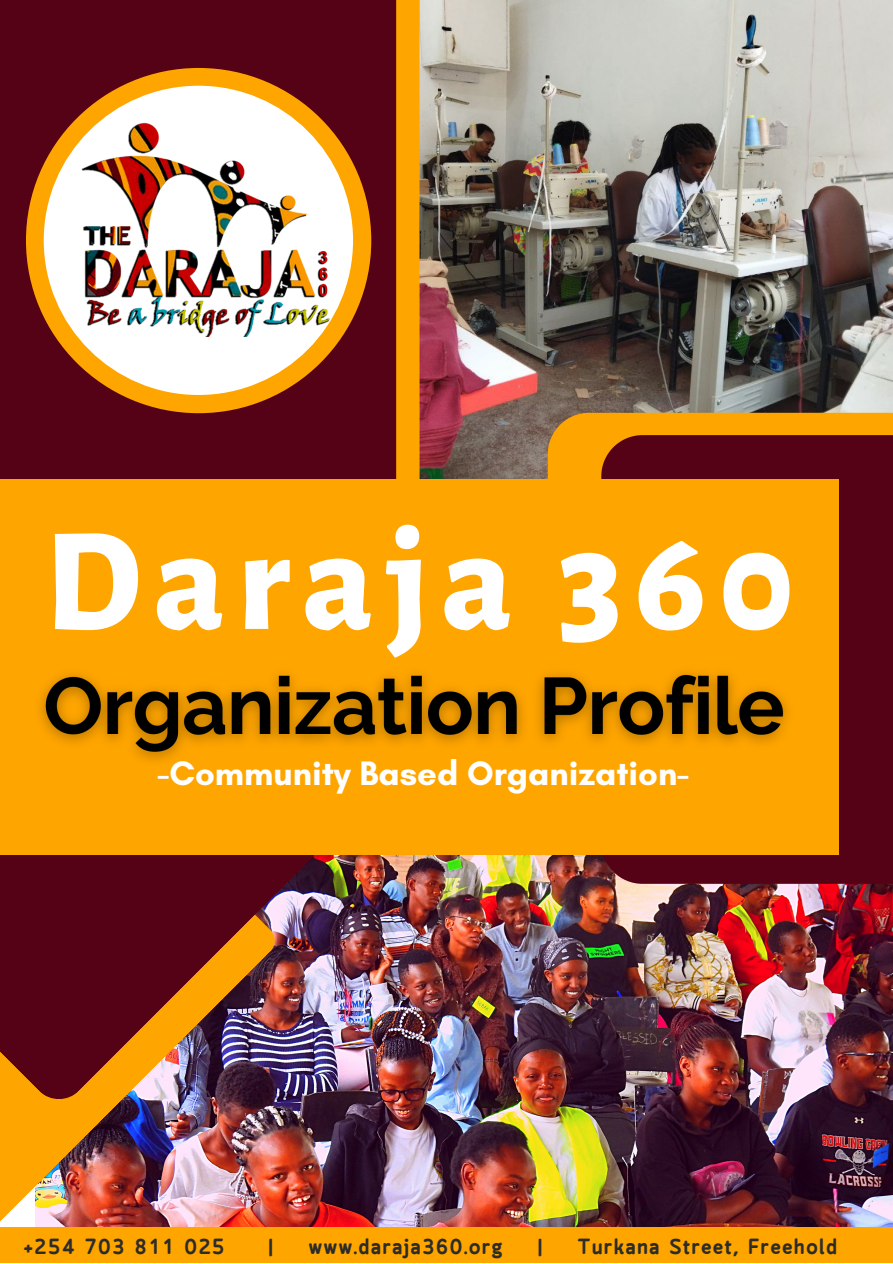
<style>
.page{position:relative;width:893px;height:1264px;background:#fff}
.page>*{position:absolute;margin:0;border:0;box-sizing:border-box;transform-origin:0 0}
.t1{font:800 147.15px "Alegreya Sans";letter-spacing:.08em;color:#fff}
.t2{font:700 34.65px "Glacial Indifference";color:#fff}
.t3{font:900 21.45px "Lounge TH";letter-spacing:.085em;color:#2c2c29}
</style>
<div class="page">
<img style="left:419px;top:0;width:473px;height:479px">
<div style="left:396px;top:0;width:23px;height:479px;background:#ffa500"></div>
<div style="left:0;top:0;width:396px;height:479px;background:#560216"></div>
<div style="left:26px;top:68px;width:345px;height:345px;background:#ffa500;border-radius:50%"></div>
<div style="left:44px;top:86px;width:309px;height:309px;background:#fff;border-radius:50%"></div>
<img style="left:59px;top:112px;width:279px;height:224px">
<img style="left:281px;top:854px;width:611px;height:373px">
<div style="left:547px;top:413px;width:345px;height:66px;background:#ffa500"></div>
<div style="left:601px;top:435px;width:291px;height:448px;background:#560216"></div>
<img style="left:0;top:1110px;width:281px;height:117px">
<img style="left:0;top:854px;width:366px;height:256px">
<div style="left:0;top:479px;width:838px;height:375px;background:#ffa500"></div>
<div style="left:0;top:1227px;width:892px;height:35px;background:#ffa500"></div>
<img style="left:40px;top:672px;width:748px;height:89px">
<h1 class="t1" style="left:44px;top:511px;width:751px">Daraja 360</h1>
<h2 class="t2" style="left:157px;top:751px;width:533px">-Community Based Organization-</h2>
<p class="t3" style="left:24px;top:1234px;width:202px">+254 703 811 025</p>
<p class="t3" style="left:268px;top:1234px;width:6px">|</p>
<p class="t3" style="left:309px;top:1234px;width:195px">www.daraja360.org</p>
<p class="t3" style="left:537px;top:1234px;width:6px">|</p>
<p class="t3" style="left:577px;top:1234px;width:260px">Turkana Street, Freehold</p>
</div>
